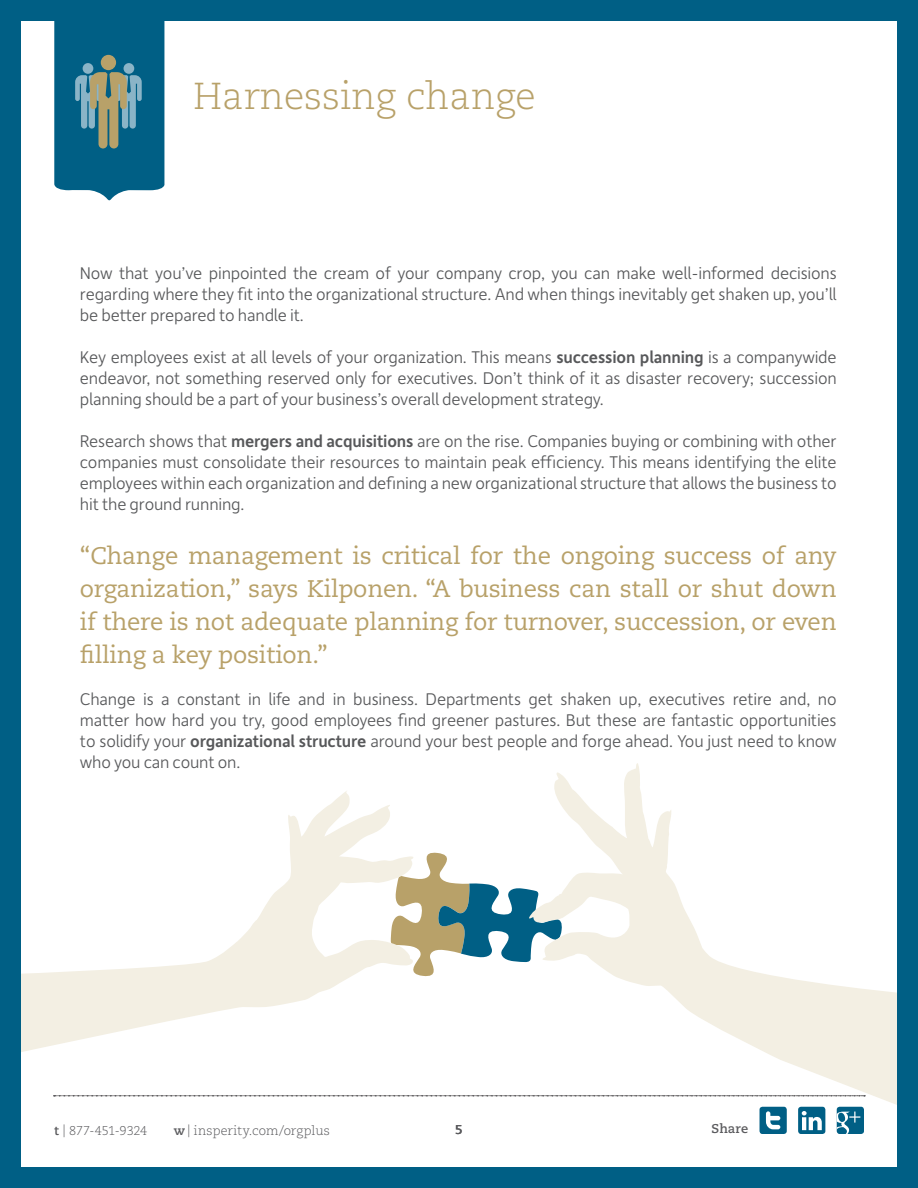
<style>
.page{position:relative;width:918px;height:1188px;background:#fff}
.page>*{position:absolute;margin:0;border:0;box-sizing:border-box;transform-origin:0 0}
.t1{font:300 37.5px "Caecilia LT Std";color:#b8a169}
.t2{font:24px/33px "Caecilia LT Std";letter-spacing:-.01em;color:#b8a169;text-align:justify}
.body-copy-reverse{font:300 18px/21px "Depot New";letter-spacing:-.01em;color:#57585a;text-align:justify}
.t3{font:300 12.75px "Caecilia LT Std";letter-spacing:.005em;color:#5b5b5e}
.t4{font:700 12.75px "Caecilia LT Std";letter-spacing:.005em;color:#5b5b5e}
.s1{font-weight:500}
.s2{font-weight:700}
</style>
<div class="page">
<svg style="left:414px;top:852px;width:115px;height:125px"></svg>
<svg style="left:529px;top:763px;width:367px;height:342px"></svg>
<svg style="left:22px;top:791px;width:392px;height:261px"></svg>
<svg style="left:54px;top:22px;width:110px;height:179px;background:#2b758e"></svg>
<svg style="left:54px;top:1095px;width:811px;height:2px;background:#adacad"></svg>
<div style="left:760px;top:1107px;width:27px;height:27px;background:#005f85;border-radius:3px"></div>
<svg style="left:766px;top:1111px;width:14px;height:18px"></svg>
<div style="left:798px;top:1107px;width:27px;height:27px;background:#005f85;border-radius:3px"></div>
<svg style="left:802px;top:1111px;width:20px;height:19px"></svg>
<div style="left:837px;top:1107px;width:27px;height:27px;background:#005f85;border-radius:3px"></div>
<svg style="left:837px;top:1112px;width:23px;height:22px"></svg>
<div style="left:0;top:0;width:918px;height:1188px;border:21px solid #005f85"></div>
<p class="t1" style="left:193px;top:74px;width:344px">Harnessing change</p>
<p class="body-copy-reverse" style="left:80px;top:261px;width:758px">Now that you’ve pinpointed the cream of your company crop, you can make well-informed decisions regarding where they fit into the organizational structure. And when things inevitably get shaken up, you’ll be better prepared to handle it.</p>
<p class="body-copy-reverse" style="left:80px;top:345px;width:758px">Key employees exist at all levels of your organization. This means <span class="s1">succession planning</span> is a companywide endeavor, not something reserved only for executives. Don’t think of it as disaster recovery; succession planning should be a part of your business’s overall development strategy.</p>
<p class="body-copy-reverse" style="left:80px;top:429px;width:758px">Research shows that <span class="s1">mergers and acquisitions</span> are on the rise. Companies buying or combining with other companies must consolidate their resources to maintain peak efficiency. This means identifying the elite employees within each organization and defining a new organizational structure that allows the business to hit the ground running.</p>
<p class="t2" style="left:80px;top:539px;width:758px">“Change management is critical for the ongoing success of any organization,” says Kilponen. “A business can stall or shut down if there is not adequate planning for turnover, succession, or even filling a key position.”</p>
<p class="body-copy-reverse" style="left:80px;top:687px;width:758px">Change is a constant in life and in business. Departments get shaken up, executives retire and, no matter how hard you try, good employees find greener pastures. But these are fantastic opportunities to solidify your <span class="s1">organizational structure</span> around your best people and forge ahead. You just need to know who you can count on.</p>
<p class="t3" style="left:54px;top:1123px;width:95px"><span class="s2">t</span> | 877-451-9324</p>
<p class="t3" style="left:174px;top:1123px;width:158px"><span class="s2">w</span> | insperity.com/orgplus</p>
<p class="t4" style="left:455px;top:1122px;width:9px">5</p>
<p class="t4" style="left:712px;top:1121px;width:38px">Share</p>
</div>
